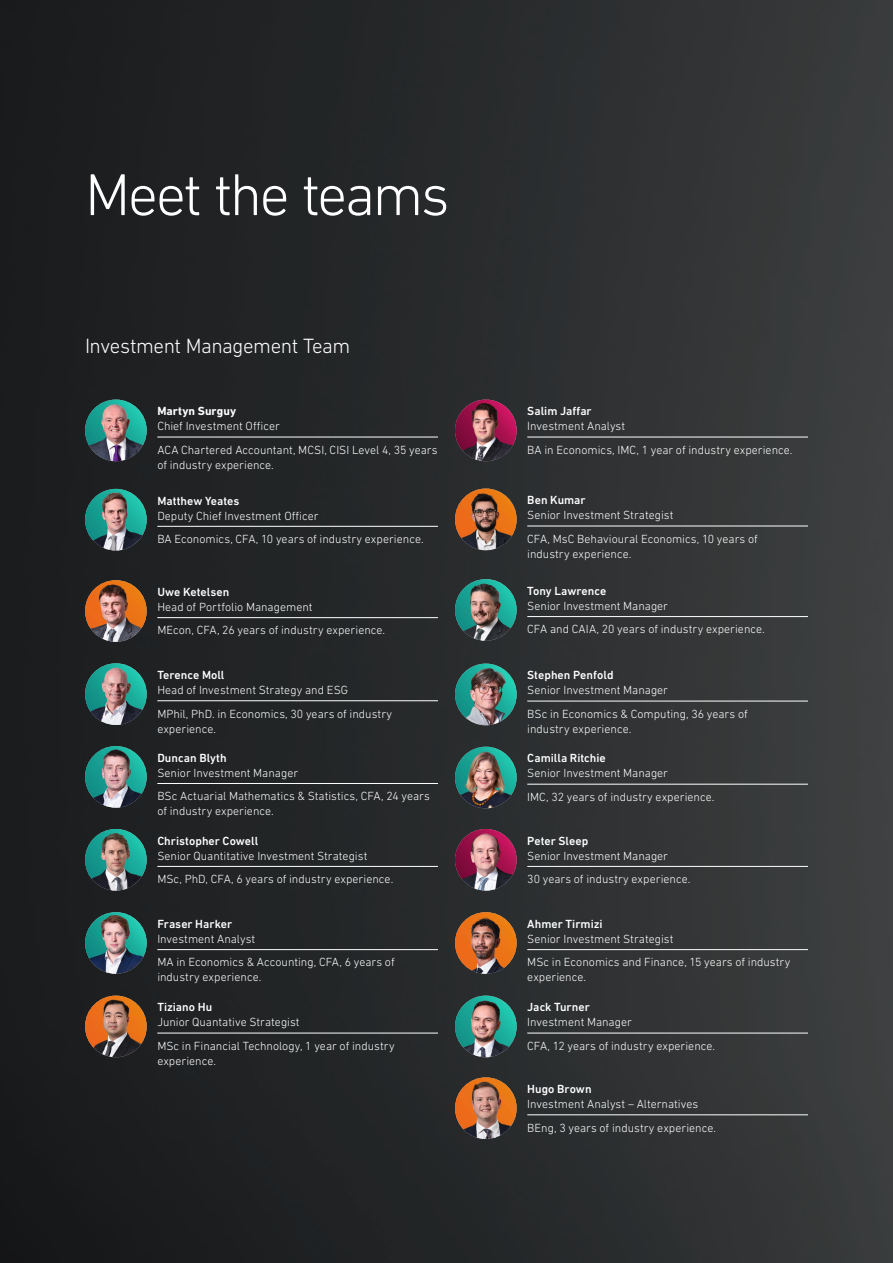
<style>
.page{position:relative;width:893px;height:1263px;background:#fff}
.page>*{position:absolute;margin:0;border:0;box-sizing:border-box;transform-origin:0 0}
.Teams_Page_Title_Lig{font:300 60px "DIN Next LT Pro";letter-spacing:-.045em;color:#fff}
.Teams_Page_Standfirs{font:300 21px "DIN Next LT Pro";letter-spacing:-.02em;color:#fff}
.Teams_Page_Person_In{font:300 12px/15px "DIN Next LT Pro";color:#fff}
.Teams_Page_Job_Title{font:300 12px "DIN Next LT Pro";color:#fff}
.Teams_Page_Name_Bold{font:500 12px "DIN Next LT Pro";letter-spacing:.005em;color:#fff}
.Teams_Page_Name_Bold-2{font:700 12px "DIN Next LT Pro";letter-spacing:.005em;color:#fff}
</style>
<div class="page">
<img style="left:0;top:0;width:893px;height:1263px">
<hr style="left:157px;top:437px;width:281px;height:1px;background:#fff">
<hr style="left:157px;top:526px;width:281px;height:1px;background:#fff">
<hr style="left:157px;top:1033px;width:281px;height:1px;background:#fff">
<hr style="left:157px;top:783px;width:281px;height:1px;background:#fff">
<hr style="left:527px;top:949px;width:281px;height:1px;background:#fff">
<hr style="left:527px;top:526px;width:281px;height:1px;background:#fff">
<hr style="left:527px;top:616px;width:281px;height:1px;background:#fff">
<hr style="left:157px;top:866px;width:281px;height:1px;background:#fff">
<hr style="left:527px;top:1114px;width:281px;height:1px;background:#fff">
<hr style="left:527px;top:1033px;width:281px;height:1px;background:#fff">
<hr style="left:527px;top:437px;width:281px;height:1px;background:#fff">
<hr style="left:157px;top:949px;width:281px;height:1px;background:#fff">
<hr style="left:157px;top:700px;width:281px;height:1px;background:#fff">
<hr style="left:157px;top:617px;width:281px;height:1px;background:#fff">
<hr style="left:527px;top:784px;width:281px;height:1px;background:#fff">
<hr style="left:527px;top:866px;width:281px;height:1px;background:#fff">
<hr style="left:527px;top:701px;width:281px;height:1px;background:#fff">
<img style="left:85px;top:400px;width:62px;height:61px;border-radius:31px">
<img style="left:85px;top:489px;width:62px;height:61px;border-radius:31px">
<img style="left:85px;top:995px;width:62px;height:62px;border-radius:31px">
<img style="left:85px;top:746px;width:62px;height:62px;border-radius:31px">
<img style="left:455px;top:912px;width:62px;height:62px;border-radius:31px">
<img style="left:455px;top:488px;width:62px;height:62px;border-radius:31px">
<img style="left:455px;top:579px;width:62px;height:62px;border-radius:31px">
<img style="left:85px;top:829px;width:62px;height:62px;border-radius:31px">
<img style="left:455px;top:1077px;width:62px;height:62px;border-radius:31px">
<img style="left:455px;top:995px;width:62px;height:62px;border-radius:31px">
<img style="left:455px;top:400px;width:62px;height:61px;border-radius:31px">
<img style="left:85px;top:912px;width:62px;height:62px;border-radius:31px">
<img style="left:85px;top:663px;width:62px;height:62px;border-radius:31px">
<img style="left:85px;top:580px;width:62px;height:62px;border-radius:31px">
<img style="left:455px;top:747px;width:62px;height:61px;border-radius:31px">
<img style="left:455px;top:829px;width:62px;height:62px;border-radius:31px">
<img style="left:455px;top:664px;width:62px;height:61px;border-radius:31px">
<p class="Teams_Page_Title_Lig" style="left:85px;top:160px;width:366px">Meet the teams</p>
<p class="Teams_Page_Standfirs" style="left:85px;top:334px;width:267px">Investment Management Team</p>
<p class="Teams_Page_Name_Bold-2" style="left:157px;top:404px;width:80px">Martyn Surguy</p>
<p class="Teams_Page_Job_Title" style="left:157px;top:419px;width:124px">Chief Investment Officer</p>
<p class="Teams_Page_Person_In" style="left:157px;top:442px;width:282px">ACA Chartered Accountant, MCSI, CISI Level 4, 35 years of industry experience.</p>
<p class="Teams_Page_Name_Bold" style="left:157px;top:493px;width:84px">Matthew Yeates</p>
<p class="Teams_Page_Job_Title" style="left:157px;top:509px;width:163px">Deputy Chief Investment Officer</p>
<p class="Teams_Page_Person_In" style="left:157px;top:531px;width:268px">BA Economics, CFA, 10 years of industry experience.</p>
<p class="Teams_Page_Name_Bold" style="left:157px;top:585px;width:74px">Uwe Ketelsen</p>
<p class="Teams_Page_Job_Title" style="left:157px;top:600px;width:157px">Head of Portfolio Management</p>
<p class="Teams_Page_Person_In" style="left:157px;top:623px;width:229px">MEcon, CFA, 26 years of industry experience.</p>
<p class="Teams_Page_Name_Bold" style="left:157px;top:668px;width:69px">Terence Moll</p>
<p class="Teams_Page_Job_Title" style="left:157px;top:683px;width:192px">Head of Investment Strategy and ESG</p>
<p class="Teams_Page_Person_In" style="left:157px;top:706px;width:236px">MPhil, PhD. in Economics, 30 years of industry experience.</p>
<p class="Teams_Page_Name_Bold" style="left:157px;top:751px;width:71px">Duncan Blyth</p>
<p class="Teams_Page_Job_Title" style="left:157px;top:766px;width:142px">Senior Investment Manager</p>
<p class="Teams_Page_Person_In" style="left:157px;top:788px;width:274px">BSc Actuarial Mathematics &amp; Statistics, CFA, 24 years of industry experience.</p>
<p class="Teams_Page_Name_Bold" style="left:157px;top:834px;width:102px">Christopher Cowell</p>
<p class="Teams_Page_Job_Title" style="left:157px;top:849px;width:212px">Senior Quantitative Investment Strategist</p>
<p class="Teams_Page_Person_In" style="left:157px;top:871px;width:237px">MSc, PhD, CFA, 6 years of industry experience.</p>
<p class="Teams_Page_Name_Bold" style="left:157px;top:917px;width:76px">Fraser Harker</p>
<p class="Teams_Page_Job_Title" style="left:157px;top:932px;width:99px">Investment Analyst</p>
<p class="Teams_Page_Person_In" style="left:157px;top:955px;width:239px">MA in Economics &amp; Accounting, CFA, 6 years of industry experience.</p>
<p class="Teams_Page_Name_Bold" style="left:157px;top:1000px;width:56px">Tiziano Hu</p>
<p class="Teams_Page_Job_Title" style="left:157px;top:1015px;width:144px">Junior Quantative Strategist</p>
<p class="Teams_Page_Person_In" style="left:157px;top:1038px;width:239px">MSc in Financial Technology, 1 year of industry experience.</p>
<p class="Teams_Page_Name_Bold" style="left:527px;top:404px;width:66px">Salim Jaffar</p>
<p class="Teams_Page_Job_Title" style="left:527px;top:419px;width:99px">Investment Analyst</p>
<p class="Teams_Page_Person_In" style="left:527px;top:442px;width:267px">BA in Economics, IMC, 1 year of industry experience.</p>
<p class="Teams_Page_Name_Bold" style="left:527px;top:493px;width:60px">Ben Kumar</p>
<p class="Teams_Page_Job_Title" style="left:527px;top:508px;width:148px">Senior Investment Strategist</p>
<p class="Teams_Page_Person_In" style="left:527px;top:531px;width:232px">CFA, MsC Behavioural Economics, 10 years of industry experience.</p>
<p class="Teams_Page_Name_Bold" style="left:527px;top:584px;width:81px">Tony Lawrence</p>
<p class="Teams_Page_Job_Title" style="left:527px;top:599px;width:142px">Senior Investment Manager</p>
<p class="Teams_Page_Person_In" style="left:527px;top:622px;width:239px">CFA and CAIA, 20 years of industry experience.</p>
<p class="Teams_Page_Name_Bold" style="left:527px;top:668px;width:88px">Stephen Penfold</p>
<p class="Teams_Page_Job_Title" style="left:527px;top:683px;width:142px">Senior Investment Manager</p>
<p class="Teams_Page_Person_In" style="left:527px;top:706px;width:222px">BSc in Economics &amp; Computing, 36 years of industry experience.</p>
<p class="Teams_Page_Name_Bold" style="left:527px;top:751px;width:80px">Camilla Ritchie</p>
<p class="Teams_Page_Job_Title" style="left:527px;top:766px;width:142px">Senior Investment Manager</p>
<p class="Teams_Page_Person_In" style="left:527px;top:789px;width:189px">IMC, 32 years of industry experience.</p>
<p class="Teams_Page_Name_Bold" style="left:527px;top:834px;width:63px">Peter Sleep</p>
<p class="Teams_Page_Job_Title" style="left:527px;top:849px;width:142px">Senior Investment Manager</p>
<p class="Teams_Page_Person_In" style="left:527px;top:871px;width:165px">30 years of industry experience.</p>
<p class="Teams_Page_Name_Bold" style="left:527px;top:917px;width:77px">Ahmer Tirmizi</p>
<p class="Teams_Page_Job_Title" style="left:527px;top:932px;width:148px">Senior Investment Strategist</p>
<p class="Teams_Page_Person_In" style="left:527px;top:955px;width:265px">MSc in Economics and Finance, 15 years of industry experience.</p>
<p class="Teams_Page_Name_Bold" style="left:527px;top:1000px;width:64px">Jack Turner</p>
<p class="Teams_Page_Job_Title" style="left:527px;top:1015px;width:106px">Investment Manager</p>
<p class="Teams_Page_Person_In" style="left:527px;top:1038px;width:189px">CFA, 12 years of industry experience.</p>
<p class="Teams_Page_Name_Bold" style="left:527px;top:1082px;width:66px">Hugo Brown</p>
<p class="Teams_Page_Job_Title" style="left:527px;top:1097px;width:173px">Investment Analyst – Alternatives</p>
<p class="Teams_Page_Person_In" style="left:527px;top:1120px;width:190px">BEng, 3 years of industry experience.</p>
</div>
